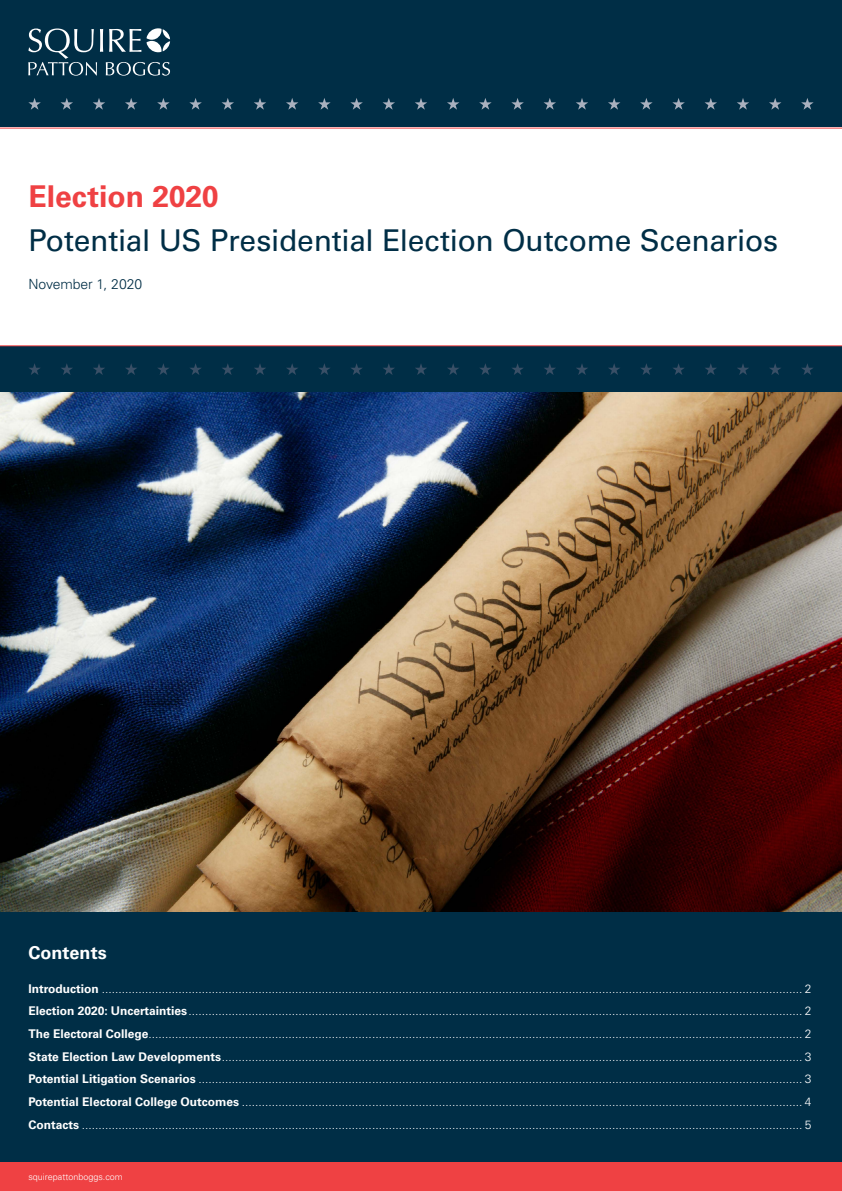
<style>
.page{position:relative;width:842px;height:1191px;background:#fff}
.page>*{position:absolute;margin:0;border:0;box-sizing:border-box;transform-origin:0 0}
.t1{font:30px "Univers LTCYR 55 Roman";letter-spacing:-.01em;color:#002e46}
.t2{font:700 30px "Univers LTCYR 65";color:#ef4143}
.t3{font:700 18px "Univers LTCYR 65";letter-spacing:.005em;color:#fff}
.t4{font:300 14px "Univers LTCYR 45";letter-spacing:-.005em;color:#002e46}
.t5{font:300 12px/22.7px "Univers LTCYR 45";color:#fff;text-align:justify}
.t6{font:300 9px "Univers LTCYR 45";color:#fff}
.s1{font-family:"Univers LTCYR 65";font-weight:700}
</style>
<div class="page">
<div style="left:0;top:0;width:842px;height:1162px;background:#002e46"></div>
<div style="left:0;top:128px;width:842px;height:218px;background:#fff"></div>
<svg style="left:28px;top:28px;width:142px;height:48px"></svg>
<svg style="left:28px;top:98px;width:13px;height:12px"></svg>
<svg style="left:61px;top:98px;width:12px;height:12px"></svg>
<svg style="left:93px;top:98px;width:12px;height:12px"></svg>
<svg style="left:125px;top:98px;width:12px;height:12px"></svg>
<svg style="left:157px;top:98px;width:13px;height:12px"></svg>
<svg style="left:189px;top:98px;width:13px;height:12px"></svg>
<svg style="left:222px;top:98px;width:12px;height:12px"></svg>
<svg style="left:254px;top:98px;width:12px;height:12px"></svg>
<svg style="left:286px;top:98px;width:12px;height:12px"></svg>
<svg style="left:318px;top:98px;width:13px;height:12px"></svg>
<svg style="left:350px;top:98px;width:13px;height:12px"></svg>
<svg style="left:383px;top:98px;width:12px;height:12px"></svg>
<svg style="left:415px;top:98px;width:12px;height:12px"></svg>
<svg style="left:447px;top:98px;width:12px;height:12px"></svg>
<svg style="left:479px;top:98px;width:13px;height:12px"></svg>
<svg style="left:511px;top:98px;width:13px;height:12px"></svg>
<svg style="left:543px;top:98px;width:13px;height:12px"></svg>
<svg style="left:576px;top:98px;width:12px;height:12px"></svg>
<svg style="left:608px;top:98px;width:12px;height:12px"></svg>
<svg style="left:640px;top:98px;width:13px;height:12px"></svg>
<svg style="left:672px;top:98px;width:13px;height:12px"></svg>
<svg style="left:704px;top:98px;width:13px;height:12px"></svg>
<svg style="left:737px;top:98px;width:12px;height:12px"></svg>
<svg style="left:769px;top:98px;width:12px;height:12px"></svg>
<svg style="left:801px;top:98px;width:13px;height:12px"></svg>
<svg style="left:29px;top:363px;width:11px;height:12px"></svg>
<svg style="left:61px;top:363px;width:12px;height:12px"></svg>
<svg style="left:93px;top:364px;width:12px;height:11px"></svg>
<svg style="left:125px;top:363px;width:12px;height:12px"></svg>
<svg style="left:158px;top:363px;width:11px;height:12px"></svg>
<svg style="left:190px;top:363px;width:11px;height:12px"></svg>
<svg style="left:222px;top:363px;width:12px;height:12px"></svg>
<svg style="left:254px;top:364px;width:12px;height:11px"></svg>
<svg style="left:286px;top:363px;width:12px;height:12px"></svg>
<svg style="left:319px;top:363px;width:11px;height:12px"></svg>
<svg style="left:351px;top:363px;width:11px;height:12px"></svg>
<svg style="left:383px;top:363px;width:12px;height:12px"></svg>
<svg style="left:415px;top:364px;width:12px;height:11px"></svg>
<svg style="left:447px;top:363px;width:12px;height:12px"></svg>
<svg style="left:480px;top:363px;width:11px;height:12px"></svg>
<svg style="left:512px;top:363px;width:11px;height:12px"></svg>
<svg style="left:544px;top:363px;width:12px;height:12px"></svg>
<svg style="left:576px;top:364px;width:12px;height:11px"></svg>
<svg style="left:608px;top:363px;width:12px;height:12px"></svg>
<svg style="left:641px;top:363px;width:11px;height:12px"></svg>
<svg style="left:673px;top:363px;width:11px;height:12px"></svg>
<svg style="left:705px;top:363px;width:12px;height:12px"></svg>
<svg style="left:737px;top:364px;width:12px;height:11px"></svg>
<svg style="left:769px;top:363px;width:12px;height:12px"></svg>
<svg style="left:802px;top:363px;width:11px;height:12px"></svg>
<div style="left:0;top:1162px;width:842px;height:29px;background:#ef4143"></div>
<hr style="left:0;top:128px;width:842px;height:1px;background:#ef4143">
<hr style="left:0;top:345px;width:842px;height:1px;background:#ef4143">
<img style="left:0;top:393px;width:842px;height:518px">
<h1 class="t2" style="left:28px;top:175px;width:192px">Election 2020</h1>
<h1 class="t1" style="left:28px;top:220px;width:751px">Potential US Presidential Election Outcome Scenarios</h1>
<p class="t4" style="left:28px;top:275px;width:116px">November 1, 2020</p>
<h2 class="t3" style="left:28px;top:939px;width:80px">Contents</h2>
<p class="t5" style="left:28px;top:976px;width:785px"><span class="s1">Introduction</span> .................................................................................................................................................................................................................. 2<br><span class="s1">Election 2020: Uncertainties</span>........................................................................................................................................................................................ 2<br><span class="s1">The Electoral College</span>.................................................................................................................................................................................................... 2<br><span class="s1">State Election Law Developments</span>.............................................................................................................................................................................. 3<br><span class="s1">Potential Litigation Scenarios</span> ..................................................................................................................................................................................... 3<br><span class="s1">Potential Electoral College Outcomes</span> ........................................................................................................................................................................ 4<br><span class="s1">Contacts</span> ........................................................................................................................................................................................................................ 5</p>
<p class="t6" style="left:28px;top:1171px;width:96px">squirepattonboggs.com</p>
</div>
